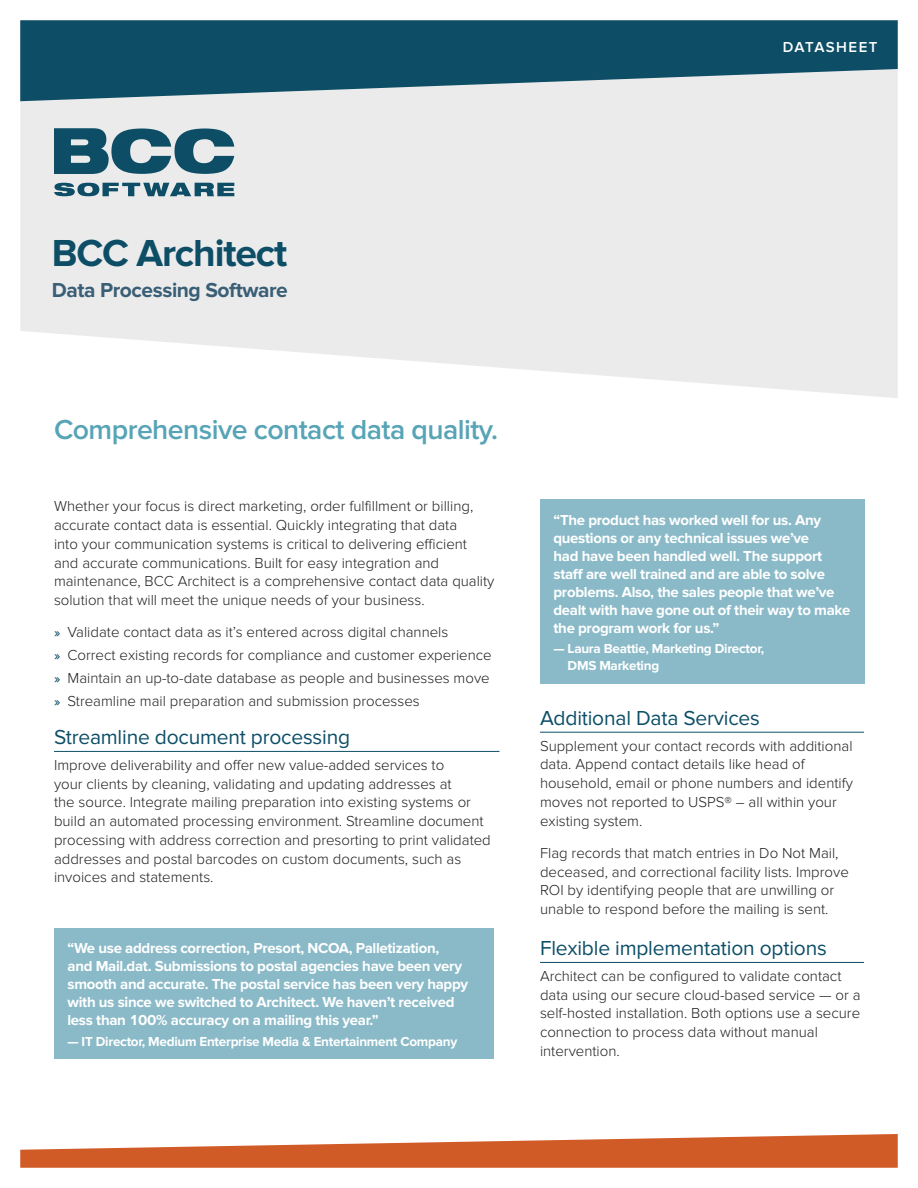
<style>
.page{position:relative;width:918px;height:1188px;background:#fff}
.page>*{position:absolute;margin:0;border:0;box-sizing:border-box;transform-origin:0 0}
.t1{font:700 39px "Proxima Nova";letter-spacing:-.03em;color:#0d4e66}
.t2{font:600 28.5px "Proxima Nova";letter-spacing:-.02em;color:#57a4b7}
.t3{font:21px "Proxima Nova";letter-spacing:-.01em;color:#0d4e66}
.t4{font:700 21px "Proxima Nova";letter-spacing:-.02em;color:#395e75}
.t5{font:300 15px/18.8px "Proxima Nova";color:#221f1f}
.t6{font:700 15px/18px "Proxima Nova";letter-spacing:-.02em;color:#fff}
.t7{font:600 15px "Proxima Nova";letter-spacing:.095em;color:#fff}
.t8{font:700 13.5px/16.5px "Proxima Nova";letter-spacing:-.02em;color:#fff}
.s1{font-weight:500;font-size:13.5px;color:#0d4e66}
</style>
<div class="page">
<svg style="left:20px;top:101px;width:878px;height:297px;background:#ededee"></svg>
<svg style="left:54px;top:128px;width:180px;height:46px;background:#578292"></svg>
<svg style="left:54px;top:183px;width:180px;height:13px;background:#628a99"></svg>
<svg style="left:20px;top:20px;width:878px;height:81px;background:#396d80"></svg>
<svg style="left:20px;top:1134px;width:878px;height:34px"></svg>
<hr style="left:54px;top:751px;width:446px;height:1px;background:#0d4e66">
<div style="left:540px;top:499px;width:324px;height:150px;background:#8abac8"></div>
<div style="left:540px;top:629px;width:324px;height:54px;background:#8abac8"></div>
<div style="left:54px;top:928px;width:440px;height:114px;background:#8abac8"></div>
<div style="left:54px;top:1021px;width:440px;height:38px;background:#8abac8"></div>
<hr style="left:540px;top:732px;width:324px;height:1px;background:#0d4e66">
<hr style="left:540px;top:962px;width:324px;height:1px;background:#0d4e66">
<p class="t7" style="left:783px;top:41px;width:96px">DATASHEET</p>
<h1 class="t1" style="left:52px;top:236px;width:237px">BCC Architect</h1>
<h3 class="t4" style="left:52px;top:281px;width:238px">Data Processing Software</h3>
<h2 class="t2" style="left:54px;top:418px;width:446px">Comprehensive contact data quality.</h2>
<p class="t5" style="left:54px;top:498px;width:442px">Whether your focus is direct marketing, order fulfillment or billing, accurate contact data is essential. Quickly integrating that data<br>into your communication systems is critical to delivering efficient and accurate communications. Built for easy integration and maintenance, BCC Architect is a comprehensive contact data quality solution that will meet the unique needs of your business.</p>
<p class="t5" style="left:54px;top:622px;width:439px;line-height:22.8px"><span class="s1">»</span> Validate contact data as it’s entered across digital channels<br><span class="s1">»</span> Correct existing records for compliance and customer experience <span class="s1">»</span> Maintain an up-to-date database as people and businesses move <span class="s1">»</span> Streamline mail preparation and submission processes</p>
<h3 class="t3" style="left:54px;top:729px;width:298px">Streamline document processing</h3>
<p class="t5" style="left:54px;top:756px;width:438px">Improve deliverability and offer new value-added services to<br>your clients by cleaning, validating and updating addresses at<br>the source. Integrate mailing preparation into existing systems or build an automated processing environment. Streamline document processing with address correction and presorting to print validated addresses and postal barcodes on custom documents, such as invoices and statements.</p>
<p class="t6" style="left:68px;top:940px;width:402px">“We use address correction, Presort, NCOA, Palletization,<br>and Mail.dat. Submissions to postal agencies have been very smooth and accurate. The postal service has been very happy with us since we switched to Architect. We haven’t received less than 100% accuracy on a mailing this year.”</p>
<p class="t8" style="left:68px;top:1034px;width:391px">— IT Director, Medium Enterprise Media &amp; Entertainment Company</p>
<p class="t6" style="left:554px;top:512px;width:298px">“The product has worked well for us. Any questions or any technical issues we’ve<br>had have been handled well. The support staff are well trained and are able to solve problems. Also, the sales people that we’ve dealt with have gone out of their way to make the program work for us.”</p>
<p class="t8" style="left:568px;top:641px;width:198px;text-indent:-14px">— Laura Beattie, Marketing Director,<br>DMS Marketing</p>
<h3 class="t3" style="left:540px;top:709px;width:222px">Additional Data Services</h3>
<p class="t5" style="left:540px;top:737px;width:314px">Supplement your contact records with additional data. Append contact details like head of household, email or phone numbers and identify moves not reported to USPS® – all within your existing system.</p>
<p class="t5" style="left:540px;top:844px;width:310px">Flag records that match entries in Do Not Mail, deceased, and correctional facility lists. Improve ROI by identifying people that are unwilling or unable to respond before the mailing is sent.</p>
<h3 class="t3" style="left:540px;top:940px;width:288px">Flexible implementation options</h3>
<p class="t5" style="left:540px;top:967px;width:322px">Architect can be configured to validate contact data using our secure cloud-based service — or a self-hosted installation. Both options use a secure connection to process data without manual intervention.</p>
</div>
